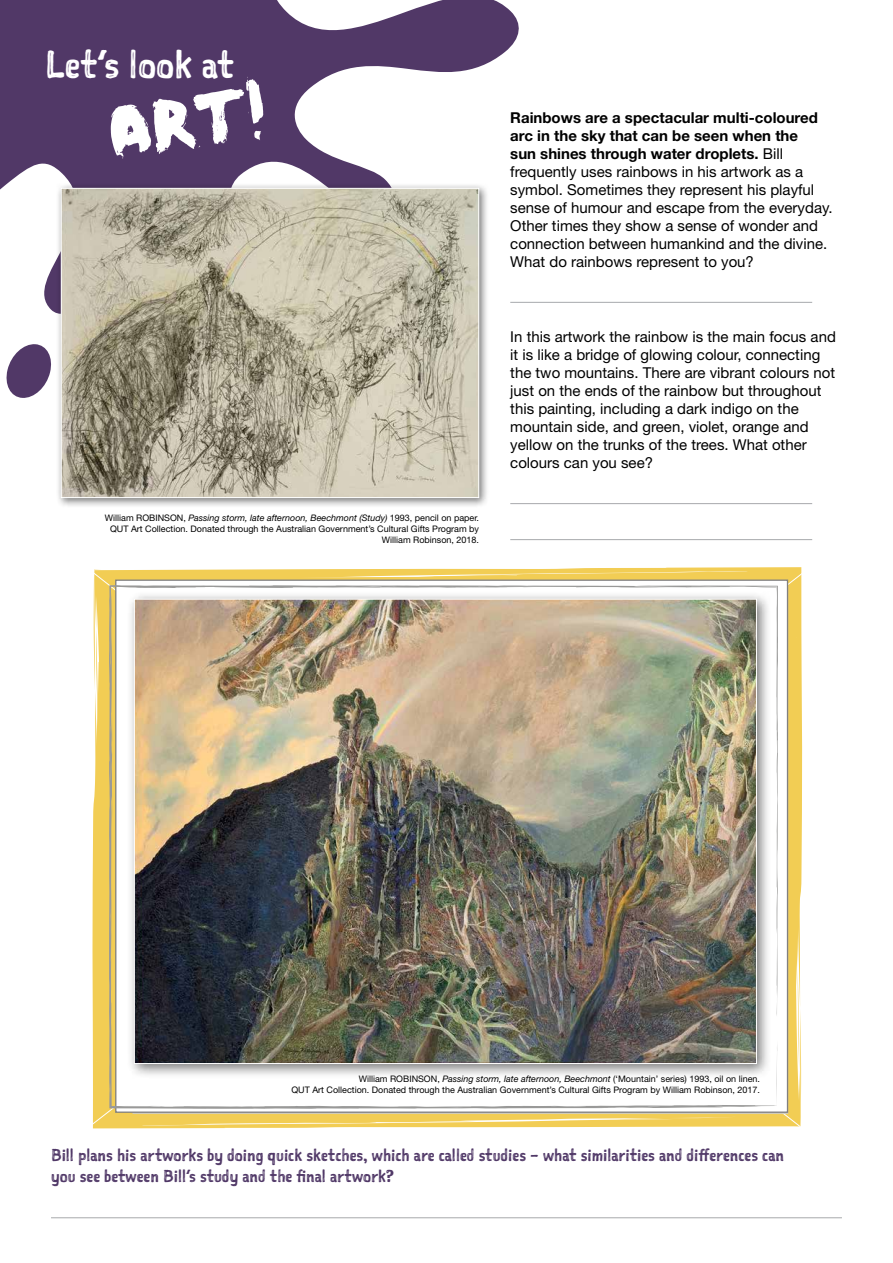
<style>
.page{position:relative;width:893px;height:1263px;background:#fff}
.page>*{position:absolute;margin:0;border:0;box-sizing:border-box;transform-origin:0 0}
.t1{font:95.1px "Kust";color:#fff}
.t2{font:37.5px "Sketchnote Square";color:#fff}
.t3{font:16.5px/21.6px "Sketchnote Square";color:#503867}
.t4{font:15px/18px "Helvetica Neue LT Std";color:#000}
.t5{font:9px/10.8px "Helvetica Neue LT Std";color:#000;text-align:right}
.s1{font-size:104.7px}
.s2{font-style:italic}
.s3{font-weight:700}
</style>
<div class="page">
<svg style="left:0;top:0;width:523px;height:313px;fill:#513867"></svg>
<svg style="left:6px;top:344px;width:45px;height:54px"></svg>
<svg style="left:94px;top:570px;width:707px;height:557px"></svg>
<hr style="left:510px;top:302px;width:302px;height:1px;background:#a7a9ac">
<hr style="left:510px;top:503px;width:302px;height:1px;background:#a7a9ac">
<hr style="left:510px;top:539px;width:302px;height:1px;background:#a7a9ac">
<div style="left:56px;top:183px;width:433px;height:325px;background:#000;opacity:.52"></div>
<img style="left:63px;top:190px;width:414px;height:306px">
<div style="left:61px;top:188px;width:418px;height:310px;border:1px solid #fff"></div>
<div style="left:126px;top:591px;width:646px;height:488px;background:#000;opacity:.52"></div>
<img style="left:136px;top:601px;width:619px;height:461px">
<hr style="left:51px;top:1217px;width:791px;height:1px;background:#a7a9ac">
<h2 class="t2" style="left:45px;top:39px;width:190px">Let’s look at</h2>
<h1 class="t1" style="left:100px;top:77px;width:160px;rotate:-9deg">Art<span class="s1">!</span></h1>
<p class="t5" style="left:105px;top:512px;width:376px">William ROBINSON, <span class="s2">Passing storm, late afternoon, Beechmont (Study)</span> 1993, pencil on paper.<br>QUT Art Collection. Donated through the Australian Government’s Cultural Gifts Program by<br>William Robinson, 2018.</p>
<p class="t4" style="left:510px;top:108px;width:324px"><span class="s3">Rainbows are a spectacular multi-coloured arc in the sky that can be seen when the<br>sun shines through water droplets.</span> Bill frequently uses rainbows in his artwork as a symbol. Sometimes they represent his playful sense of humour and escape from the everyday.<br>Other times they show a sense of wonder and connection between humankind and the divine.<br>What do rainbows represent to you?</p>
<p class="t4" style="left:510px;top:327px;width:327px">In this artwork the rainbow is the main focus and it is like a bridge of glowing colour, connecting the two mountains. There are vibrant colours not just on the ends of the rainbow but throughout this painting, including a dark indigo on the mountain side, and green, violet, orange and yellow on the trunks of the trees. What other colours can you see?</p>
<p class="t5" style="left:291px;top:1073px;width:470px">William ROBINSON, <span class="s2">Passing storm, late afternoon, Beechmont</span> (‘Mountain’ series) 1993, oil on linen.<br>QUT Art Collection. Donated through the Australian Government’s Cultural Gifts Program by William Robinson, 2017.</p>
<p class="t3" style="left:51px;top:1143px;width:734px">Bill plans his artworks by doing quick sketches, which are called studies – what similarities and differences can you see between Bill’s study and the final artwork?</p>
</div>
